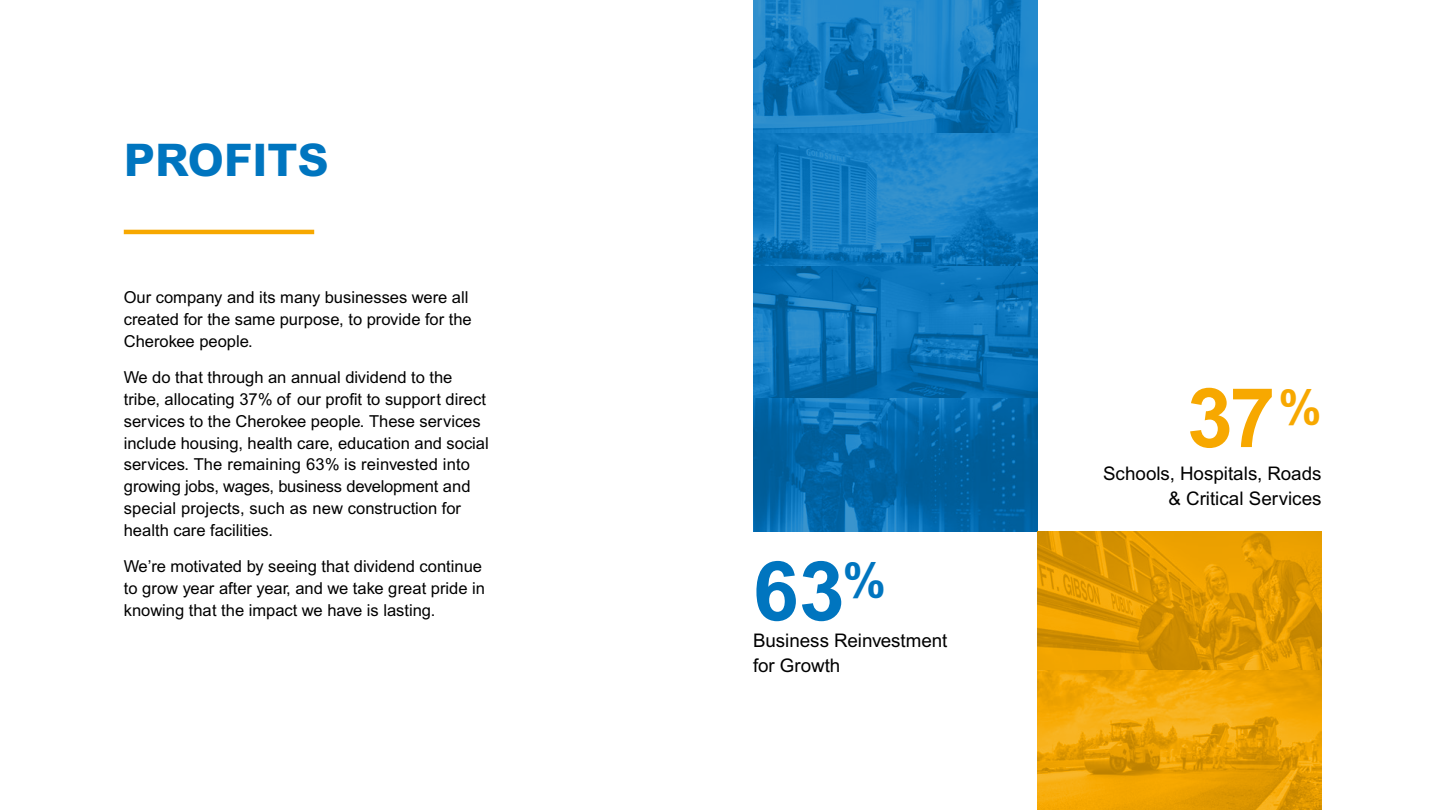
<style>
.page{position:relative;width:1440px;height:810px;background:#fff}
.page>*{position:absolute;margin:0;border:0;box-sizing:border-box;transform-origin:0 0}
.t1{font:700 82.5px "Arial MT Pro";color:#0075bf}
.t2{font:700 82.5px "Arial MT Pro";color:#f7a800}
.t3{font:800 45px "Arial MT Pro";color:#0075bf}
.t4{font:18.75px/24.8px "Arial MT Pro";color:#000}
.t5{font:16.5px/21.8px "Arial MT Pro";color:#000}
</style>
<div class="page">
<svg style="left:753px;top:0;width:284px;height:531px;background:#0e75b8"></svg>
<svg style="left:1037px;top:531px;width:285px;height:279px;background:#e79e04"></svg>
<hr style="left:124px;top:230px;width:190px;height:4px;background:#f7a800">
<h2 class="t3" style="left:124px;top:133px;width:207px">PROFITS</h2>
<p class="t5" style="left:124px;top:287px;width:350px">Our company and its many businesses were all created for the same purpose, to provide for the<br>Cherokee people.</p>
<p class="t5" style="left:124px;top:368px;width:367px">We do that through an annual dividend to the tribe, allocating 37% of our profit to support direct services to the Cherokee people. These services include housing, health care, education and social services. The remaining 63% is reinvested into growing jobs, wages, business development and special projects, such as new construction for health care facilities.</p>
<p class="t5" style="left:124px;top:557px;width:363px">We’re motivated by seeing that dividend continue to grow year after year, and we take great pride in knowing that the impact we have is lasting.</p>
<h1 class="t1" style="left:753px;top:543px;width:134px">63<sup>%</sup></h1>
<p class="t4" style="left:753px;top:629px;width:196px">Business Reinvestment for Growth</p>
<h1 class="t2" style="left:1187px;top:370px;width:136px">37<sup>%</sup></h1>
<p class="t4" style="left:1103px;top:462px;width:220px;text-align:right">Schools, Hospitals, Roads &amp; Critical Services</p>
</div>
